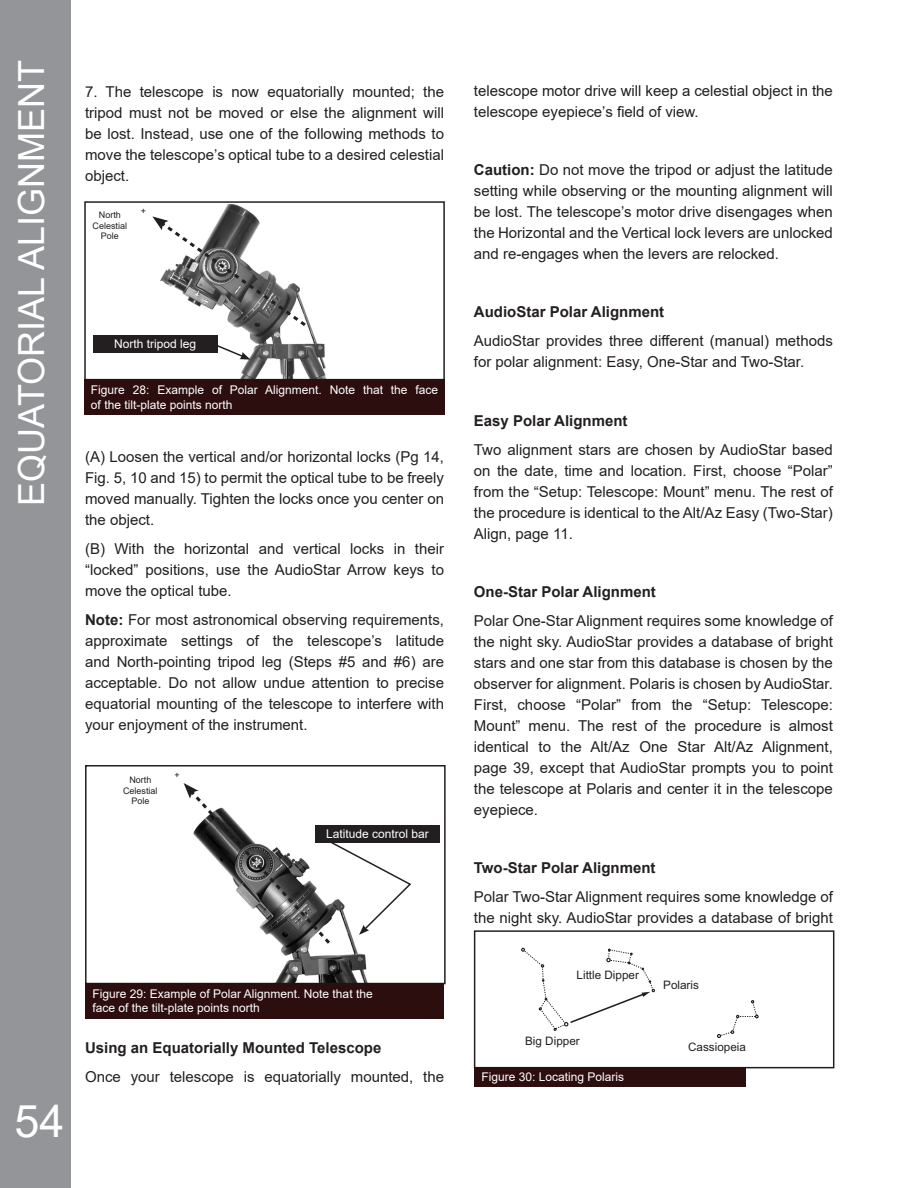
<style>
.page{position:relative;width:918px;height:1188px;background:#fff}
.page>*{position:absolute;margin:0;border:0;box-sizing:border-box;transform-origin:0 0}
.t1{font:45px "Arial";color:#fff}
.t2{font:36px "Arial";color:#fff}
.Paragraph_Style_3{font:15px/21px "Arial";color:#231f20;text-align:justify}
.Paragraph_Style_3-2{font:700 15px "Arial";color:#231f20}
.Paragraph_Style_1{font:12px/14.4px "Arial";color:#fff}
.t3{font:11.7px "Arial";color:#231f20}
.Paragraph_Style_1-2{font:9px/10.8px "Arial";color:#231f20;text-align:center}
.s1{font-weight:700}
</style>
<div class="page">
<img style="left:276px;top:947px;width:91px;height:34px">
<div style="left:85px;top:765px;width:361px;height:219px;border:2px solid #231f20"></div>
<div style="left:86px;top:983px;width:358px;height:35px;background:#2d0e0f"></div>
<img style="left:217px;top:204px;width:109px;height:173px">
<div style="left:84px;top:201px;width:361px;height:179px;border:2px solid #231f20"></div>
<div style="left:84px;top:380px;width:361px;height:35px;background:#2d0e0f"></div>
<svg style="left:152px;top:216px;width:157px;height:113px"></svg>
<svg style="left:184px;top:783px;width:228px;height:164px"></svg>
<div style="left:315px;top:825px;width:125px;height:18px;background:#231f20"></div>
<svg style="left:717px;top:1000px;width:42px;height:38px"></svg>
<svg style="left:521px;top:948px;width:134px;height:83px"></svg>
<div style="left:474px;top:930px;width:360px;height:138px;border:2px solid #231f20"></div>
<div style="left:475px;top:1067px;width:271px;height:20px;background:#2d0e0f"></div>
<div style="left:93px;top:335px;width:124px;height:18px;background:#231f20"></div>
<svg style="left:217px;top:342px;width:34px;height:18px"></svg>
<div style="left:0;top:0;width:70px;height:1188px;background:#939598"></div>
<p class="t2" style="left:7px;top:506px;width:447px;rotate:-90deg">EQUATORIAL ALIGNMENT</p>
<p class="Paragraph_Style_3" style="left:85px;top:81px;width:361px">7. The telescope is now equatorially mounted; the tripod must not be moved or else the alignment will be lost. Instead, use one of the following methods to move the telescope’s optical tube to a desired celestial object.</p>
<p class="Paragraph_Style_1-2" style="left:93px;top:209px;width:36px">North<br>Celestial<br>Pole</p>
<p class="Paragraph_Style_1-2" style="left:141px;top:205px;width:7px">+</p>
<p class="Paragraph_Style_1" style="left:114px;top:337px;width:84px">North tripod leg</p>
<p class="Paragraph_Style_1" style="left:91px;top:383px;width:349px">Figure 28: Example of Polar Alignment. Note that the face of the tilt-plate points north</p>
<p class="Paragraph_Style_3" style="left:85px;top:446px;width:361px">(A) Loosen the vertical and/or horizontal locks (Pg 14, Fig. 5, 10 and 15) to permit the optical tube to be freely moved manually. Tighten the locks once you center on the object.</p>
<p class="Paragraph_Style_3" style="left:85px;top:538px;width:361px">(B) With the horizontal and vertical locks in their “locked” positions, use the AudioStar Arrow keys to move the optical tube.</p>
<p class="Paragraph_Style_3" style="left:85px;top:609px;width:361px"><span class="s1">Note:</span> For most astronomical observing requirements, approximate settings of the telescope’s latitude and North-pointing tripod leg (Steps #5 and #6) are acceptable. Do not allow undue attention to precise equatorial mounting of the telescope to interfere with your enjoyment of the instrument.</p>
<p class="Paragraph_Style_1-2" style="left:123px;top:774px;width:36px">North<br>Celestial<br>Pole</p>
<p class="Paragraph_Style_1-2" style="left:175px;top:769px;width:7px">+</p>
<p class="Paragraph_Style_1" style="left:326px;top:827px;width:104px">Latitude control bar</p>
<p class="t1" style="left:14px;top:1091px;width:52px">54</p>
<p class="Paragraph_Style_1" style="left:93px;top:986px;width:282px">Figure 29: Example of Polar Alignment. Note that the</p>
<p class="Paragraph_Style_1" style="left:93px;top:1001px;width:169px">face of the tilt-plate points north</p>
<p class="Paragraph_Style_3-2" style="left:85px;top:1037px;width:298px">Using an Equatorially Mounted Telescope</p>
<p class="Paragraph_Style_3" style="left:85px;top:1066px;width:361px">Once your telescope is equatorially mounted, the</p>
<p class="Paragraph_Style_3" style="left:474px;top:80px;width:361px">telescope motor drive will keep a celestial object in the telescope eyepiece’s field of view.</p>
<p class="Paragraph_Style_3" style="left:474px;top:159px;width:361px"><span class="s1">Caution:</span> Do not move the tripod or adjust the latitude setting while observing or the mounting alignment will be lost. The telescope’s motor drive disengages when the Horizontal and the Vertical lock levers are unlocked and re-engages when the levers are relocked.</p>
<p class="Paragraph_Style_3-2" style="left:474px;top:302px;width:192px">AudioStar Polar Alignment</p>
<p class="Paragraph_Style_3" style="left:474px;top:331px;width:361px">AudioStar provides three different (manual) methods for polar alignment: Easy, One-Star and Two-Star.</p>
<p class="Paragraph_Style_3-2" style="left:474px;top:410px;width:155px">Easy Polar Alignment</p>
<p class="Paragraph_Style_3" style="left:474px;top:439px;width:361px">Two alignment stars are chosen by AudioStar based on the date, time and location. First, choose “Polar” from the “Setup: Telescope: Mount” menu. The rest of the procedure is identical to the Alt/Az Easy (Two-Star)<br>Align, page 11.</p>
<p class="Paragraph_Style_3-2" style="left:474px;top:581px;width:183px">One-Star Polar Alignment</p>
<p class="Paragraph_Style_3" style="left:474px;top:610px;width:361px">Polar One-Star Alignment requires some knowledge of the night sky. AudioStar provides a database of bright stars and one star from this database is chosen by the observer for alignment. Polaris is chosen by AudioStar.<br>First, choose “Polar” from the “Setup: Telescope:<br>Mount” menu. The rest of the procedure is almost identical to the Alt/Az One Star Alt/Az Alignment, page 39, except that AudioStar prompts you to point the telescope at Polaris and center it in the telescope eyepiece.</p>
<p class="Paragraph_Style_3-2" style="left:474px;top:857px;width:183px">Two-Star Polar Alignment</p>
<p class="Paragraph_Style_3" style="left:474px;top:886px;width:361px">Polar Two-Star Alignment requires some knowledge of the night sky. AudioStar provides a database of bright</p>
<p class="t3" style="left:577px;top:967px;width:64px">Little Dipper</p>
<p class="t3" style="left:525px;top:1032px;width:56px">Big Dipper</p>
<p class="Paragraph_Style_1" style="left:481px;top:1070px;width:144px">Figure 30: Locating Polaris</p>
<p class="t3" style="left:663px;top:977px;width:37px">Polaris</p>
<p class="t3" style="left:688px;top:1039px;width:59px">Cassiopeia</p>
</div>
